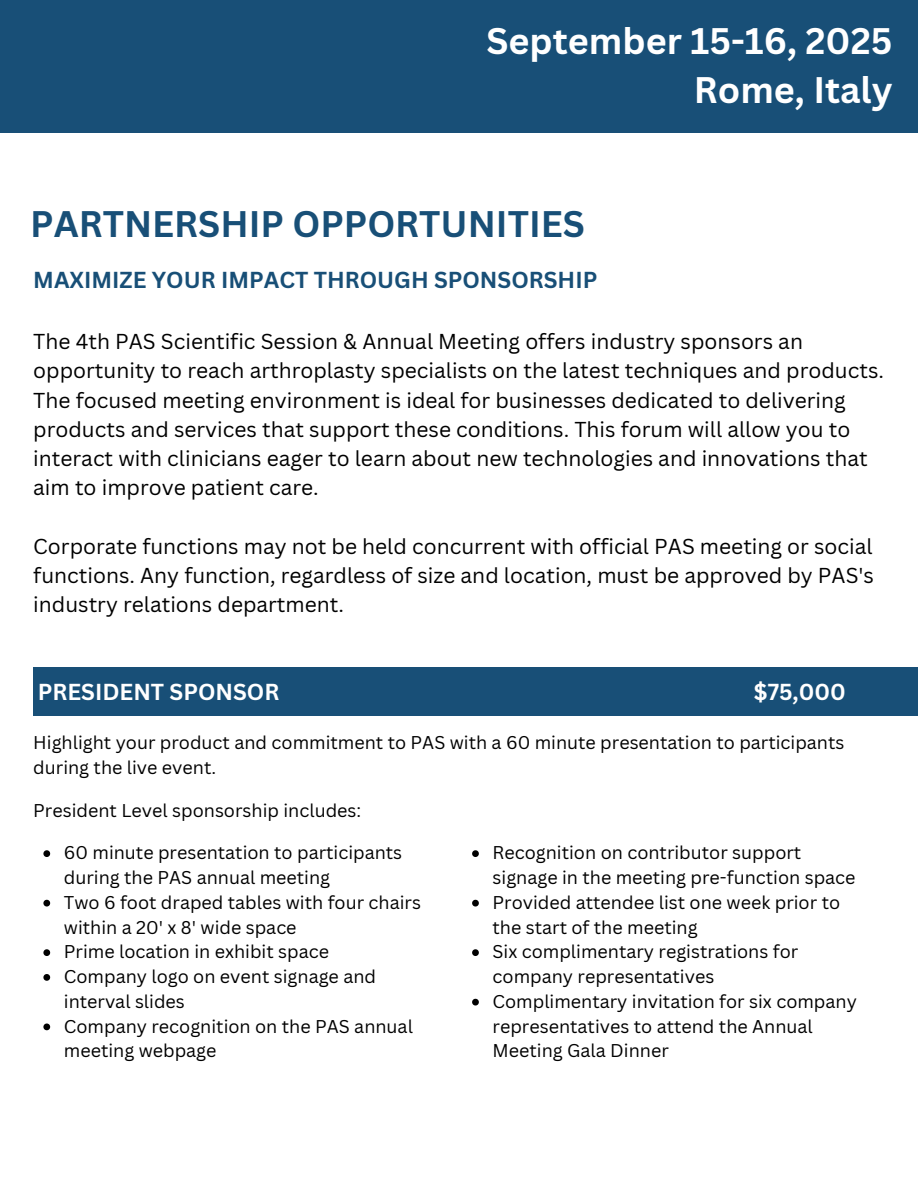
<style>
.page{position:relative;width:918px;height:1188px;background:#fff}
.page>*{position:absolute;margin:0;border:0;box-sizing:border-box;transform-origin:0 0}
.t1{font:700 36px/49.5px "Canva Sans";color:#fff;text-align:right}
.t2{font:700 36px "Canva Sans";color:#184f77}
.t3{font:700 22.5px "Canva Sans";color:#184f77}
.t4{font:700 22.5px "Canva Sans";color:#fff}
.t5{font:21px/29.2px "Canva Sans";color:#000}
.t6{font:18px/24.8px "Canva Sans";color:#000}
</style>
<div class="page">
<div style="left:0;top:0;width:918px;height:133px;background:#184f77"></div>
<div style="left:33px;top:667px;width:885px;height:49px;background:#184f77"></div>
<svg style="left:43px;top:850px;width:7px;height:7px"></svg>
<svg style="left:43px;top:900px;width:7px;height:7px"></svg>
<svg style="left:43px;top:949px;width:7px;height:7px"></svg>
<svg style="left:43px;top:974px;width:7px;height:7px"></svg>
<svg style="left:43px;top:1024px;width:7px;height:6px"></svg>
<svg style="left:472px;top:850px;width:7px;height:7px"></svg>
<svg style="left:472px;top:900px;width:7px;height:7px"></svg>
<svg style="left:472px;top:949px;width:7px;height:7px"></svg>
<svg style="left:472px;top:999px;width:7px;height:7px"></svg>
<p class="t1" style="left:487px;top:15px;width:408px">September 15-16, 2025<br>Rome, Italy</p>
<h1 class="t2" style="left:30px;top:198px;width:556px">PARTNERSHIP OPPORTUNITIES</h1>
<h3 class="t3" style="left:33px;top:264px;width:566px">MAXIMIZE YOUR IMPACT THROUGH SPONSORSHIP</h3>
<h4 class="t5" style="left:33px;top:326px;width:852px">The 4th PAS Scientific Session &amp; Annual Meeting offers industry sponsors an opportunity to reach arthroplasty specialists on the latest techniques and products.<br>The focused meeting environment is ideal for businesses dedicated to delivering products and services that support these conditions. This forum will allow you to interact with clinicians eager to learn about new technologies and innovations that aim to improve patient care.</h4>
<h4 class="t5" style="left:33px;top:531px;width:842px;text-align:justify">Corporate functions may not be held concurrent with official PAS meeting or social functions. Any function, regardless of size and location, must be approved by PAS's industry relations department.</h4>
<h2 class="t4" style="left:38px;top:676px;width:243px">PRESIDENT SPONSOR</h2>
<h2 class="t4" style="left:754px;top:676px;width:93px">$75,000</h2>
<h3 class="t6" style="left:33px;top:730px;width:813px">Highlight your product and commitment to PAS with a 60 minute presentation to participants during the live event.</h3>
<p class="t6" style="left:33px;top:797px;width:329px">President Level sponsorship includes:</p>
<p class="t6" style="left:64px;top:840px;width:340px">60 minute presentation to participants during the PAS annual meeting</p>
<p class="t6" style="left:64px;top:889px;width:359px">Two 6 foot draped tables with four chairs within a 20' x 8' wide space</p>
<p class="t6" style="left:64px;top:939px;width:267px">Prime location in exhibit space</p>
<p class="t6" style="left:64px;top:964px;width:314px">Company logo on event signage and interval slides</p>
<p class="t6" style="left:64px;top:1013px;width:351px">Company recognition on the PAS annual meeting webpage</p>
<p class="t6" style="left:493px;top:840px;width:365px">Recognition on contributor support signage in the meeting pre-function space</p>
<p class="t6" style="left:493px;top:889px;width:349px">Provided attendee list one week prior to the start of the meeting</p>
<p class="t6" style="left:493px;top:939px;width:307px">Six complimentary registrations for company representatives</p>
<p class="t6" style="left:493px;top:988px;width:366px">Complimentary invitation for six company representatives to attend the Annual<br>Meeting Gala Dinner</p>
</div>
